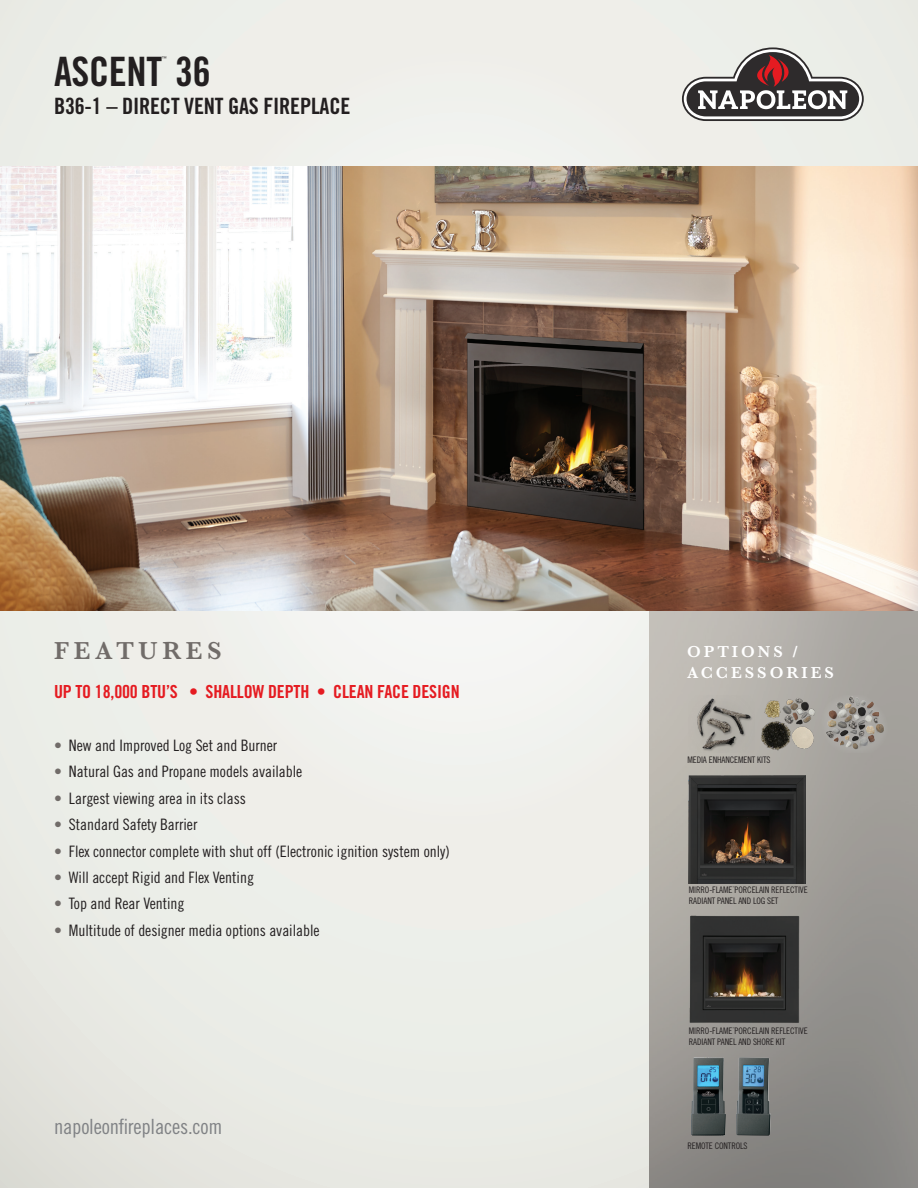
<style>
.page{position:relative;width:918px;height:1188px;background:#eceee9}
.page>*{position:absolute;margin:0;border:0;box-sizing:border-box;transform-origin:0 0}
.t1{font:40.5px "Trade Gothic LT Std Bd Cn 20";letter-spacing:-.01em;color:#231f20}
.t2{font:600 25.5px "Baskerville";letter-spacing:.18em;color:#716c69}
.t3{font:22.5px "Trade Gothic LT Std Bd Cn 20";letter-spacing:-.01em;color:#231f20}
.t4{font:21px "Trade Gothic LT Std Cn 18";letter-spacing:-.01em;color:#808285}
.t5{font:18px "Trade Gothic LT Std Bd Cn 20";letter-spacing:-.01em;color:#e51b21}
.t6{font:600 16.5px/21px "Baskerville";letter-spacing:.18em;color:#fff}
.t7{font:15.75px "Trade Gothic LT Std Cn 18";letter-spacing:-.005em;color:#231f20}
.t8{font:9px "Trade Gothic LT Std Cn 18";letter-spacing:-.01em;color:#231f20}
.t9{font:5.1px "Trade Gothic LT Std Cn 18";color:#231f20}
.t10{font:2.25px "Trade Gothic LT Std Cn 18";color:#231f20}
.s1{color:#716c69}
</style>
<div class="page">
<svg style="left:649px;top:610px;width:269px;height:578px;background:#9f9c97"></svg>
<img style="left:0;top:166px;width:918px;height:444px">
<svg style="left:682px;top:47px;width:182px;height:74px"></svg>
<img style="left:688px;top:695px;width:67px;height:58px">
<img style="left:757px;top:695px;width:62px;height:58px">
<img style="left:821px;top:695px;width:66px;height:57px">
<img style="left:688px;top:776px;width:118px;height:108px">
<img style="left:689px;top:915px;width:110px;height:108px">
<img style="left:736px;top:1057px;width:35px;height:79px">
<img style="left:691px;top:1057px;width:35px;height:79px">
<p class="t9" style="left:162px;top:55px;width:7px">™</p>
<p class="t3" style="left:54px;top:92px;width:298px">B36-1 – DIRECT VENT GAS FIREPLACE</p>
<p class="t1" style="left:54px;top:47px;width:158px">ASCENT 36</p>
<p class="t2" style="left:54px;top:633px;width:169px">FEATURES</p>
<p class="t5" style="left:54px;top:680px;width:407px">UP TO 18,000 BTU’S • SHALLOW DEPTH • CLEAN FACE DESIGN</p>
<p class="t7" style="left:54px;top:736px;width:225px"><span class="s1">•</span> New and Improved Log Set and Burner</p>
<p class="t7" style="left:54px;top:763px;width:250px"><span class="s1">•</span> Natural Gas and Propane models available</p>
<p class="t7" style="left:54px;top:789px;width:193px"><span class="s1">•</span> Largest viewing area in its class</p>
<p class="t7" style="left:54px;top:815px;width:145px"><span class="s1">•</span> Standard Safety Barrier</p>
<p class="t7" style="left:54px;top:842px;width:397px"><span class="s1">•</span> Flex connector complete with shut off (Electronic ignition system only)</p>
<p class="t7" style="left:54px;top:868px;width:201px"><span class="s1">•</span> Will accept Rigid and Flex Venting</p>
<p class="t7" style="left:54px;top:894px;width:132px"><span class="s1">•</span> Top and Rear Venting</p>
<p class="t7" style="left:54px;top:921px;width:267px"><span class="s1">•</span> Multitude of designer media options available</p>
<p class="t4" style="left:54px;top:1114px;width:170px">napoleonfireplaces.com</p>
<p class="t6" style="left:687px;top:641px;width:149px">OPTIONS /<br>ACCESSORIES</p>
<p class="t8" style="left:687px;top:755px;width:85px">MEDIA ENHANCEMENT KITS</p>
<p class="t10" style="left:732px;top:886px;width:4px">™</p>
<p class="t8" style="left:689px;top:895px;width:91px">RADIANT PANEL AND LOG SET</p>
<p class="t8" style="left:689px;top:885px;width:120px">MIRRO-FLAME PORCELAIN REFLECTIVE</p>
<p class="t10" style="left:732px;top:1027px;width:4px">™</p>
<p class="t8" style="left:689px;top:1036px;width:98px">RADIANT PANEL AND SHORE KIT</p>
<p class="t8" style="left:689px;top:1026px;width:120px">MIRRO-FLAME PORCELAIN REFLECTIVE</p>
<p class="t8" style="left:687px;top:1140px;width:62px">REMOTE CONTROLS</p>
</div>
